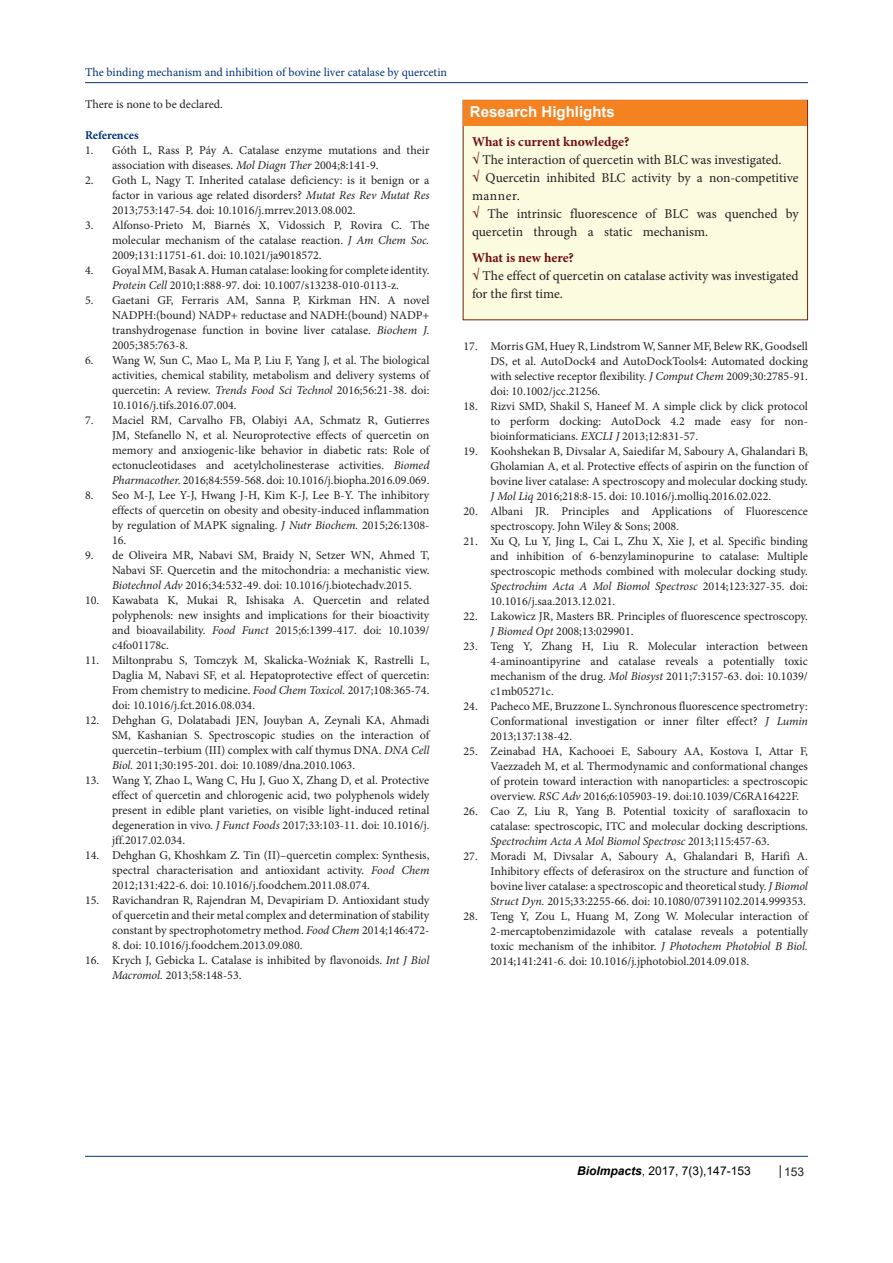
<style>
.page{position:relative;width:893px;height:1263px;background:#fff}
.page>*{position:absolute;margin:0;border:0;box-sizing:border-box;transform-origin:0 0}
.t1{font:700 15px "Arial";color:#fff}
.BT{font:13.5px/18px "Minion Pro";color:#231f20}
.BT-2{font:700 13.5px "Minion Pro";color:#730e10}
.t2{font:12px/15px "Minion Pro";color:#231f20;text-align:justify}
.t3{font:12px "Minion Pro";color:#053278}
.t4{font:12px "Arial";color:#000}
.t5{font:700 12px "Minion Pro";letter-spacing:-.005em;color:#053278}
.t6{font:12px "Arial";color:#231f20}
.s1{font-style:italic}
.s2{font-weight:700;color:#730e10}
.s3{font-weight:700;font-style:italic}
.s4{color:#150000}
</style>
<div class="page">
<hr style="left:85px;top:82px;width:723px;height:1px;background:#053278">
<hr style="left:85px;top:1156px;width:723px;height:1px;background:#053278">
<svg style="left:780px;top:1165px;width:1px;height:13px"></svg>
<div style="left:463px;top:100px;width:344px;height:220px;background:#fbfbe0"></div>
<div style="left:463px;top:100px;width:344px;height:25px;background:#f58220"></div>
<p class="t3" style="left:85px;top:64px;width:364px">The binding mechanism and inhibition of bovine liver catalase by quercetin</p>
<p class="t2" style="left:85px;top:97px;width:139px">There is none to be declared.</p>
<p class="t5" style="left:85px;top:127px;width:55px">References</p>
<p class="t2" style="left:112px;top:143px;width:319px;text-indent:-27px">1. Góth L, Rass P, Páy A. Catalase enzyme mutations and their association with diseases. <span class="s1">Mol Diagn Ther</span> 2004;8:141-9.</p>
<p class="t2" style="left:112px;top:173px;width:319px;text-indent:-27px">2. Goth L, Nagy T. Inherited catalase deficiency: is it benign or a factor in various age related disorders? <span class="s1">Mutat Res Rev Mutat Res </span>2013;753:147-54. doi: 10.1016/j.mrrev.2013.08.002.</p>
<p class="t2" style="left:112px;top:218px;width:319px;text-indent:-27px">3. Alfonso-Prieto M, Biarnés X, Vidossich P, Rovira C. The molecular mechanism of the catalase reaction. <span class="s1">J Am Chem Soc.<br></span>2009;131:11751-61. doi: 10.1021/ja9018572.</p>
<p class="t2" style="left:85px;top:263px;width:346px;text-align:center">4. Goyal MM, Basak A. Human catalase: looking for complete identity.<br><span class="s1">Protein Cell</span> 2010;1:888-97. doi: 10.1007/s13238-010-0113-z.</p>
<p class="t2" style="left:112px;top:293px;width:319px;text-indent:-27px">5. Gaetani GF, Ferraris AM, Sanna P, Kirkman HN. A novel NADPH:(bound) NADP+ reductase and NADH:(bound) NADP+ transhydrogenase function in bovine liver catalase. <span class="s1">Biochem J.<br></span>2005;385:763-8.</p>
<p class="t2" style="left:112px;top:353px;width:319px;text-indent:-27px">6. Wang W, Sun C, Mao L, Ma P, Liu F, Yang J, et al. The biological activities, chemical stability, metabolism and delivery systems of quercetin: A review. <span class="s1">Trends Food Sci Technol</span> 2016;56:21-38. doi:<br>10.1016/j.tifs.2016.07.004.</p>
<p class="t2" style="left:112px;top:413px;width:319px;text-indent:-27px">7. Maciel RM, Carvalho FB, Olabiyi AA, Schmatz R, Gutierres JM, Stefanello N, et al. Neuroprotective effects of quercetin on memory and anxiogenic-like behavior in diabetic rats: Role of ectonucleotidases and acetylcholinesterase activities. <span class="s1">Biomed Pharmacother.</span> 2016;84:559-568. doi: 10.1016/j.biopha.2016.09.069.</p>
<p class="t2" style="left:112px;top:488px;width:319px;text-indent:-27px">8. Seo M-J, Lee Y-J, Hwang J-H, Kim K-J, Lee B-Y. The inhibitory effects of quercetin on obesity and obesity-induced inflammation by regulation of MAPK signaling. <span class="s1">J Nutr Biochem.</span> 2015;26:1308- 16.</p>
<p class="t2" style="left:112px;top:548px;width:319px;text-indent:-27px">9. de Oliveira MR, Nabavi SM, Braidy N, Setzer WN, Ahmed T, Nabavi SF. Quercetin and the mitochondria: a mechanistic view.<br><span class="s1">Biotechnol Adv</span> 2016;34:532-49. doi: 10.1016/j.biotechadv.2015.</p>
<p class="t2" style="left:112px;top:593px;width:319px;text-indent:-27px">10. Kawabata K, Mukai R, Ishisaka A. Quercetin and related polyphenols: new insights and implications for their bioactivity and bioavailability. <span class="s1">Food Funct</span> 2015;6:1399-417. doi: 10.1039/ c4fo01178c.</p>
<p class="t2" style="left:112px;top:653px;width:319px;text-indent:-27px">11. Miltonprabu S, Tomczyk M, Skalicka-Woźniak K, Rastrelli L, Daglia M, Nabavi SF, et al. Hepatoprotective effect of quercetin:<br>From chemistry to medicine. <span class="s1">Food Chem Toxicol.</span> 2017;108:365-74. doi: 10.1016/j.fct.2016.08.034.</p>
<p class="t2" style="left:112px;top:713px;width:319px;text-indent:-27px">12. Dehghan G, Dolatabadi JEN, Jouyban A, Zeynali KA, Ahmadi SM, Kashanian S. Spectroscopic studies on the interaction of quercetin–terbium (III) complex with calf thymus DNA. <span class="s1">DNA Cell Biol.</span> 2011;30:195-201. doi: 10.1089/dna.2010.1063.</p>
<p class="t2" style="left:112px;top:773px;width:319px;text-indent:-27px">13. Wang Y, Zhao L, Wang C, Hu J, Guo X, Zhang D, et al. Protective effect of quercetin and chlorogenic acid, two polyphenols widely present in edible plant varieties, on visible light-induced retinal degeneration in vivo. <span class="s1">J Funct Foods</span> 2017;33:103-11. doi: 10.1016/j. jff.2017.02.034.</p>
<p class="t2" style="left:112px;top:848px;width:319px;text-indent:-27px">14. Dehghan G, Khoshkam Z. Tin (II)–quercetin complex: Synthesis, spectral characterisation and antioxidant activity. <span class="s1">Food Chem </span>2012;131:422-6. doi: 10.1016/j.foodchem.2011.08.074.</p>
<p class="t2" style="left:112px;top:893px;width:319px;text-indent:-27px">15. Ravichandran R, Rajendran M, Devapiriam D. Antioxidant study of quercetin and their metal complex and determination of stability constant by spectrophotometry method. <span class="s1">Food Chem</span> 2014;146:472-</p>
<p class="t2" style="left:112px;top:938px;width:192px">8. doi: 10.1016/j.foodchem.2013.09.080.</p>
<p class="t2" style="left:112px;top:953px;width:319px;text-indent:-27px">16. Krych J, Gebicka L. Catalase is inhibited by flavonoids. <span class="s1">Int J Biol<br>Macromol.</span> 2013;58:148-53.</p>
<p class="t1" style="left:470px;top:101px;width:147px">Research Highlights</p>
<p class="BT-2" style="left:472px;top:132px;width:159px">What is current knowledge?</p>
<p class="BT" style="left:472px;top:150px;width:311px"><span class="s2">√</span> The interaction of quercetin with BLC was investigated.</p>
<p class="BT" style="left:472px;top:168px;width:328px"><span class="s2">√</span> Quercetin inhibited BLC activity by a non-competitive manner.</p>
<p class="BT" style="left:472px;top:204px;width:328px"><span class="s2">√</span> The intrinsic fluorescence of BLC was quenched by quercetin through a static mechanism.</p>
<p class="BT-2" style="left:472px;top:248px;width:104px">What is new here?</p>
<p class="BT" style="left:472px;top:267px;width:328px"><span class="s2">√</span> The effect of quercetin on catalase activity was investigated for the first time.</p>
<p class="t2" style="left:490px;top:338px;width:319px;text-indent:-27px">17. Morris GM, Huey R, Lindstrom W, Sanner MF, Belew RK, Goodsell DS, et al. AutoDock4 and AutoDockTools4: Automated docking with selective receptor flexibility. <span class="s1">J Comput Chem</span> 2009;30:2785-91. doi: 10.1002/jcc.21256.</p>
<p class="t2" style="left:490px;top:398px;width:319px;text-indent:-27px">18. Rizvi SMD, Shakil S, Haneef M. A simple click by click protocol to perform docking: AutoDock 4.2 made easy for non&shy;bioinformaticians. <span class="s1">EXCLI J</span> 2013;12:831-57.</p>
<p class="t2" style="left:490px;top:443px;width:319px;text-indent:-27px">19. Koohshekan B, Divsalar A, Saiedifar M, Saboury A, Ghalandari B, Gholamian A, et al. Protective effects of aspirin on the function of bovine liver catalase: A spectroscopy and molecular docking study.<br><span class="s1">J Mol Liq</span> 2016;218:8-15. doi: 10.1016/j.molliq.2016.02.022.</p>
<p class="t2" style="left:490px;top:503px;width:319px;text-indent:-27px">20. Albani JR. Principles and Applications of Fluorescence spectroscopy. John Wiley &amp; Sons; 2008.</p>
<p class="t2" style="left:490px;top:533px;width:319px;text-indent:-27px">21. Xu Q, Lu Y, Jing L, Cai L, Zhu X, Xie J, et al. Specific binding and inhibition of 6-benzylaminopurine to catalase: Multiple spectroscopic methods combined with molecular docking study.<br><span class="s1">Spectrochim Acta A Mol Biomol Spectrosc</span> 2014;123:327-35. doi:<br>10.1016/j.saa.2013.12.021.</p>
<p class="t2" style="left:490px;top:608px;width:319px;text-indent:-27px">22. Lakowicz JR, Masters BR. Principles of fluorescence spectroscopy.<br><span class="s1">J Biomed Opt</span> 2008;13:029901.</p>
<p class="t2" style="left:490px;top:638px;width:319px;text-indent:-27px">23. Teng Y, Zhang H, Liu R. Molecular interaction between 4-aminoantipyrine and catalase reveals a potentially toxic mechanism of the drug. <span class="s1">Mol Biosyst</span> 2011;7:3157-63. doi: 10.1039/ c1mb05271c.</p>
<p class="t2" style="left:490px;top:698px;width:319px;text-indent:-27px">24. Pacheco ME, Bruzzone L. Synchronous fluorescence spectrometry:<br>Conformational investigation or inner filter effect? <span class="s1">J Lumin </span>2013;137:138-42.</p>
<p class="t2" style="left:490px;top:743px;width:319px;text-indent:-27px">25. Zeinabad HA, Kachooei E, Saboury AA, Kostova I, Attar F, Vaezzadeh M, et al. Thermodynamic and conformational changes of protein toward interaction with nanoparticles: a spectroscopic overview. <span class="s1">RSC Adv</span> 2016;6:105903-19. doi:10.1039/C6RA16422F.</p>
<p class="t2" style="left:490px;top:803px;width:319px;text-indent:-27px">26. Cao Z, Liu R, Yang B. Potential toxicity of sarafloxacin to catalase: spectroscopic, ITC and molecular docking descriptions.<br><span class="s1">Spectrochim Acta A Mol Biomol Spectrosc</span> 2013;115:457-63.</p>
<p class="t2" style="left:490px;top:848px;width:319px;text-indent:-27px">27. Moradi M, Divsalar A, Saboury A, Ghalandari B, Harifi A.<br>Inhibitory effects of deferasirox on the structure and function of bovine liver catalase: a spectroscopic and theoretical study. <span class="s1">J Biomol Struct Dyn.</span> 2015;33:2255-66. doi: 10.1080/07391102.2014.999353.</p>
<p class="t2" style="left:490px;top:908px;width:319px;text-indent:-27px">28. Teng Y, Zou L, Huang M, Zong W. Molecular interaction of 2-mercaptobenzimidazole with catalase reveals a potentially toxic mechanism of the inhibitor. <span class="s1">J Photochem Photobiol B Biol.<br></span>2014;141:241-6. doi: 10.1016/j.jphotobiol.2014.09.018.</p>
<p class="t4" style="left:577px;top:1163px;width:175px"><span class="s3">BioImpacts</span><span class="s4">,</span> 2017, 7(3),147-153</p>
<p class="t6" style="left:784px;top:1164px;width:22px">153</p>
</div>
